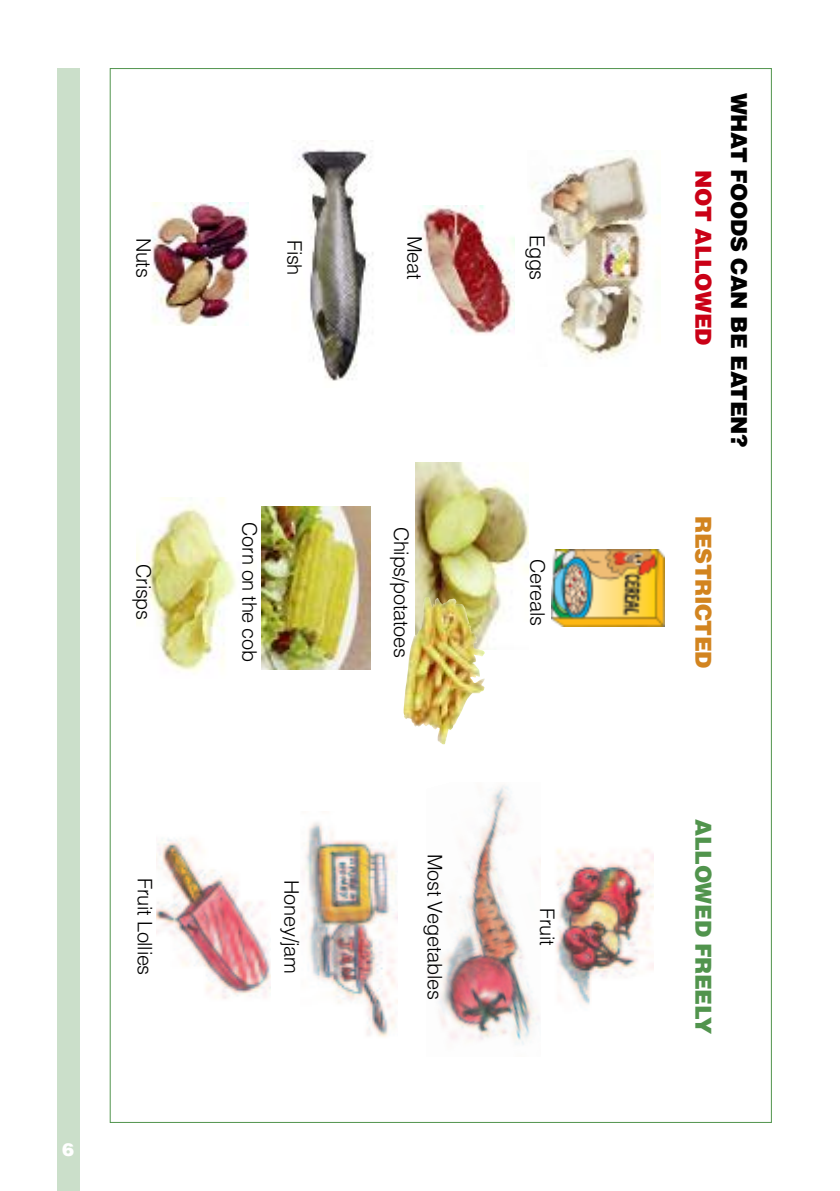
<style>
.page{position:relative;width:840px;height:1191px;background:#fff}
.page>*{position:absolute;margin:0;border:0;box-sizing:border-box;transform-origin:0 0}
.t1{font:900 22px "Helvetica";letter-spacing:-.02em;color:#000}
.t2{font:900 22px "Helvetica";letter-spacing:-.02em;color:#51944d}
.t3{font:900 22px "Helvetica";letter-spacing:-.02em;color:#ca0016}
.t4{font:900 22px "Helvetica";letter-spacing:-.02em;color:#d2841f}
.t5{font:300 20.6px "Helvetica";color:#000}
.t6{font:300 20px "Helvetica";letter-spacing:-.015em;color:#000}
.t7{font:900 18px "Helvetica";color:#fff}
</style>
<div class="page">
<div style="left:57px;top:68px;width:22px;height:1123px;background:#cbdfca"></div>
<img style="left:301px;top:822px;width:96px;height:215px">
<img style="left:531px;top:150px;width:129px;height:209px">
<img style="left:551px;top:549px;width:113px;height:78px">
<img style="left:262px;top:506px;width:108px;height:163px">
<img style="left:136px;top:497px;width:100px;height:176px">
<img style="left:415px;top:462px;width:113px;height:188px">
<img style="left:403px;top:597px;width:81px;height:147px">
<img style="left:418px;top:206px;width:96px;height:128px">
<img style="left:297px;top:142px;width:76px;height:239px">
<img style="left:152px;top:203px;width:96px;height:122px">
<img style="left:156px;top:838px;width:114px;height:161px">
<img style="left:556px;top:849px;width:97px;height:156px">
<img style="left:429px;top:786px;width:111px;height:259px">
<p class="t6" style="left:155px;top:237px;width:42px;rotate:90deg">Nuts</p>
<p class="t6" style="left:306px;top:240px;width:37px;rotate:90deg">Fish</p>
<p class="t6" style="left:426px;top:236px;width:45px;rotate:90deg">Meat</p>
<p class="t5" style="left:548px;top:235px;width:47px;rotate:90deg">Eggs</p>
<p class="t6" style="left:155px;top:564px;width:58px;rotate:90deg">Crisps</p>
<p class="t6" style="left:156px;top:878px;width:99px;rotate:90deg">Fruit Lollies</p>
<p class="t7" style="left:62px;top:1138px;width:14px">6</p>
<p class="t6" style="left:261px;top:522px;width:141px;rotate:90deg">Corn on the cob</p>
<p class="t6" style="left:303px;top:880px;width:94px;rotate:90deg">Honey/jam</p>
<p class="t6" style="left:412px;top:526px;width:133px;rotate:90deg">Chips/potatoes</p>
<p class="t6" style="left:446px;top:854px;width:147px;rotate:90deg">Most Vegetables</p>
<p class="t6" style="left:548px;top:559px;width:68px;rotate:90deg">Cereals</p>
<p class="t6" style="left:558px;top:908px;width:39px;rotate:90deg">Fruit</p>
<p class="t3" style="left:715px;top:170px;width:177px;rotate:90deg">NOT ALLOWED</p>
<p class="t1" style="left:751px;top:93px;width:356px;rotate:90deg">WHAT FOODS CAN BE EATEN?</p>
<p class="t4" style="left:715px;top:516px;width:154px;rotate:90deg">RESTRICTED</p>
<p class="t2" style="left:715px;top:819px;width:216px;rotate:90deg">ALLOWED FREELY</p>
</div>
